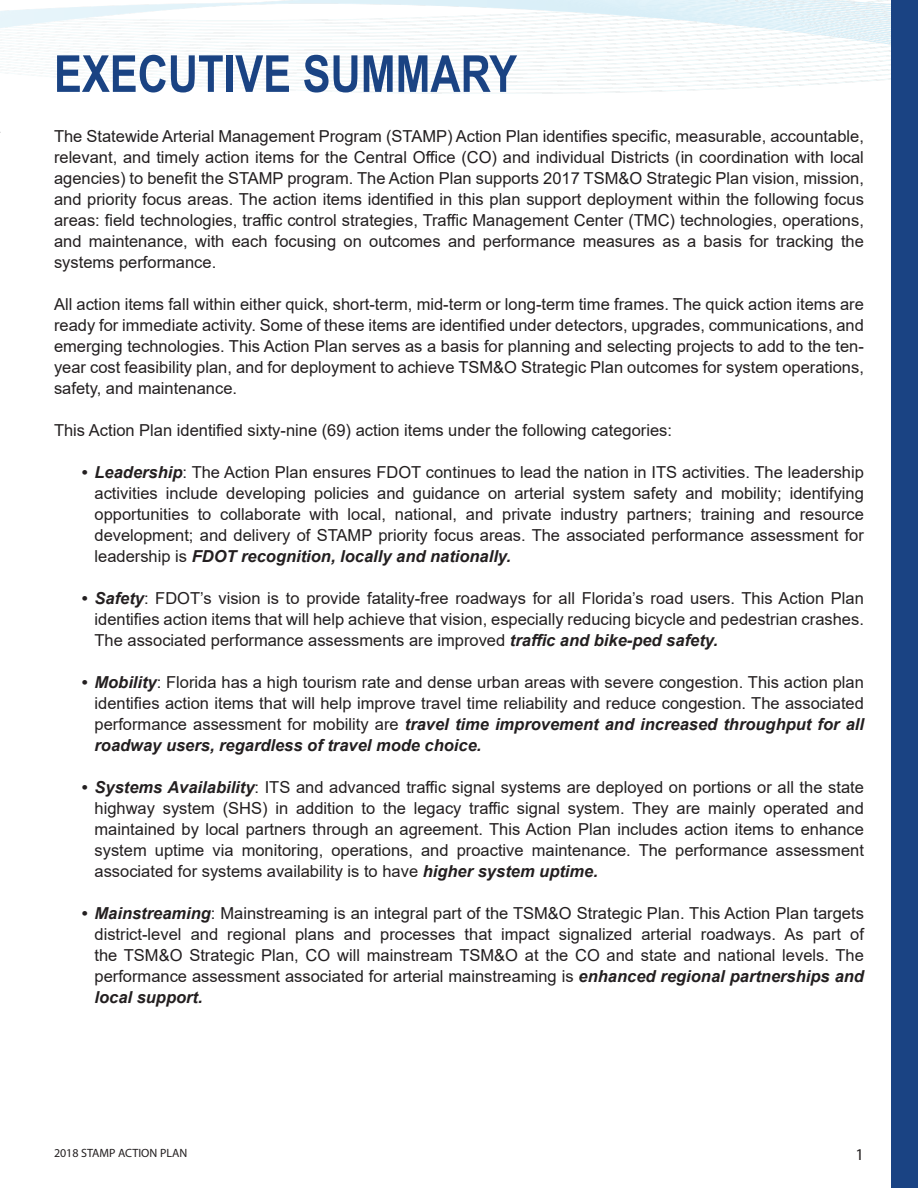
<style>
.page{position:relative;width:918px;height:1188px;background:#fff}
.page>*{position:absolute;margin:0;border:0;box-sizing:border-box;transform-origin:0 0}
.t1{font:700 51px "Arial Narrow";color:#1a4383}
.t2{font:16.5px/21px "Arial";color:#231f20;text-align:justify}
.t3{font:16.5px "Myriad Pro";color:#231f20}
.t4{font:12px "Myriad Pro";color:#231f20}
.s1{font-weight:700;font-style:italic}
</style>
<div class="page">
<img style="left:0;top:0;width:1px;height:134px">
<div style="left:891px;top:0;width:27px;height:1188px;background:#1a4383"></div>
<p class="t1" style="left:54px;top:35px;width:465px">EXECUTIVE SUMMARY</p>
<p class="t2" style="left:54px;top:125px;width:811px">The Statewide Arterial Management Program (STAMP) Action Plan identifies specific, measurable, accountable, relevant, and timely action items for the Central Office (CO) and individual Districts (in coordination with local agencies) to benefit the STAMP program. The Action Plan supports 2017 TSM&amp;O Strategic Plan vision, mission, and priority focus areas. The action items identified in this plan support deployment within the following focus areas: field technologies, traffic control strategies, Traffic Management Center (TMC) technologies, operations, and maintenance, with each focusing on outcomes and performance measures as a basis for tracking the systems performance.</p>
<p class="t2" style="left:54px;top:293px;width:811px">All action items fall within either quick, short-term, mid-term or long-term time frames. The quick action items are ready for immediate activity. Some of these items are identified under detectors, upgrades, communications, and emerging technologies. This Action Plan serves as a basis for planning and selecting projects to add to the ten&shy;year cost feasibility plan, and for deployment to achieve TSM&amp;O Strategic Plan outcomes for system operations, safety, and maintenance.</p>
<p class="t2" style="left:54px;top:420px;width:620px">This Action Plan identified sixty-nine (69) action items under the following categories:</p>
<p class="t2" style="left:94px;top:461px;width:771px;text-indent:-14px"><span class="s1">• Leadership</span>: The Action Plan ensures FDOT continues to lead the nation in ITS activities. The leadership activities include developing policies and guidance on arterial system safety and mobility; identifying opportunities to collaborate with local, national, and private industry partners; training and resource development; and delivery of STAMP priority focus areas. The associated performance assessment for leadership is <span class="s1">FDOT recognition, locally and nationally.</span></p>
<p class="t2" style="left:94px;top:587px;width:771px;text-indent:-14px"><span class="s1">• Safety</span>: FDOT’s vision is to provide fatality-free roadways for all Florida’s road users. This Action Plan identifies action items that will help achieve that vision, especially reducing bicycle and pedestrian crashes.<br>The associated performance assessments are improved <span class="s1">traffic and bike-ped safety.</span></p>
<p class="t2" style="left:94px;top:671px;width:771px;text-indent:-14px"><span class="s1">• Mobility</span>: Florida has a high tourism rate and dense urban areas with severe congestion. This action plan identifies action items that will help improve travel time reliability and reduce congestion. The associated performance assessment for mobility are <span class="s1">travel time improvement and increased throughput for all roadway users, regardless of travel mode choice.</span></p>
<p class="t2" style="left:94px;top:776px;width:771px;text-indent:-14px"><span class="s1">• Systems Availability</span>: ITS and advanced traffic signal systems are deployed on portions or all the state highway system (SHS) in addition to the legacy traffic signal system. They are mainly operated and maintained by local partners through an agreement. This Action Plan includes action items to enhance system uptime via monitoring, operations, and proactive maintenance. The performance assessment associated for systems availability is to have <span class="s1">higher system uptime.</span></p>
<p class="t2" style="left:94px;top:902px;width:771px;text-indent:-14px"><span class="s1">• Mainstreaming</span>: Mainstreaming is an integral part of the TSM&amp;O Strategic Plan. This Action Plan targets district-level and regional plans and processes that impact signalized arterial roadways. As part of the TSM&amp;O Strategic Plan, CO will mainstream TSM&amp;O at the CO and state and national levels. The performance assessment associated for arterial mainstreaming is <span class="s1">enhanced regional partnerships and local support.</span></p>
<p class="t4" style="left:54px;top:1145px;width:135px">2018 STAMP ACTION PLAN</p>
<p class="t3" style="left:856px;top:1144px;width:10px">1</p>
</div>
